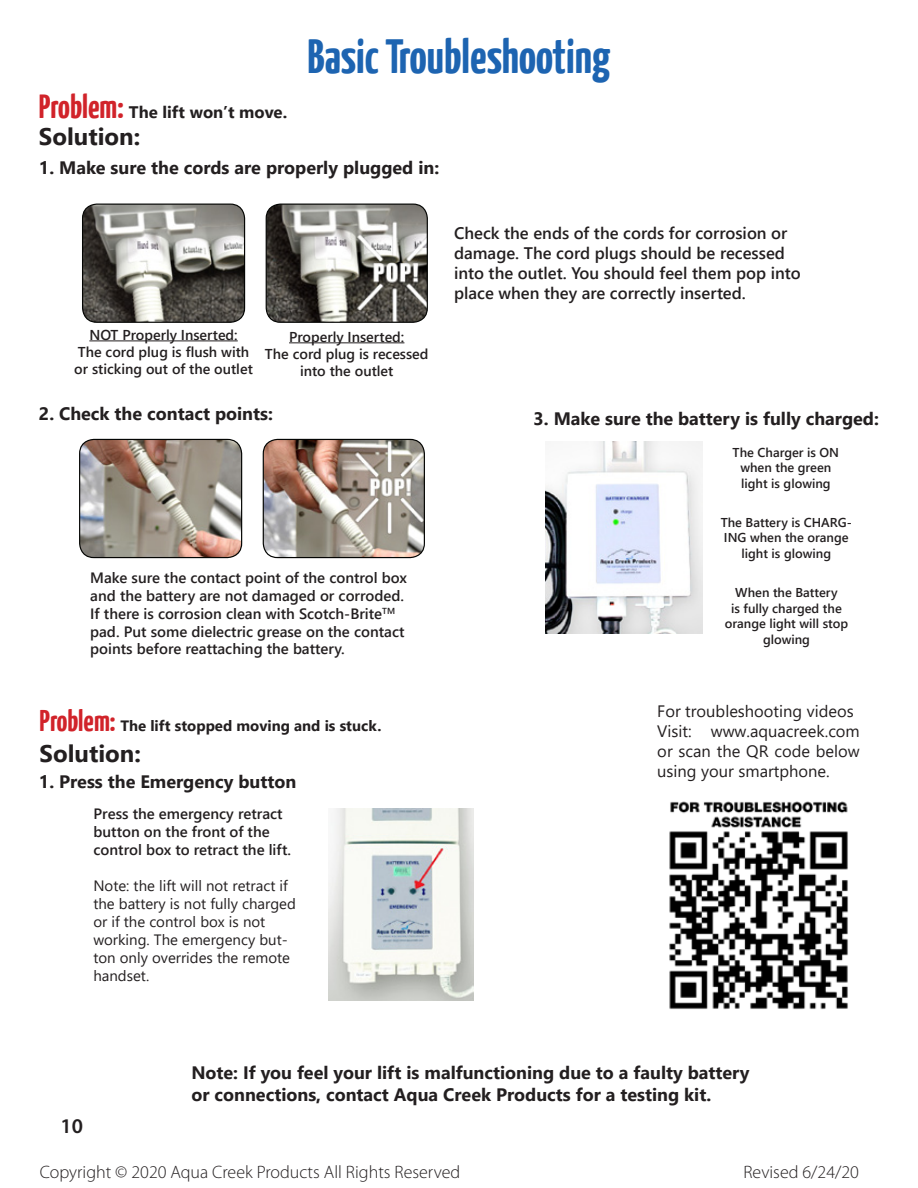
<style>
.page{position:relative;width:918px;height:1188px;background:#fff}
.page>*{position:absolute;margin:0;border:0;box-sizing:border-box;transform-origin:0 0}
.t1{font:700 48px "Yanone Kaffeesatz";color:#1d64b1}
.t2{font:700 24px "Segoe UI";color:#231f20}
.t3{font:600 21px "Myriad Pro";color:#231f20}
.t4{font:700 18px/21.6px "Segoe UI";color:#231f20}
.t5{font:300 18px "Myriad Pro";color:#231f20}
.t6{font:600 16.65px/20.1px "Segoe UI";color:#231f20}
.t7{font:700 16.65px "Segoe UI";color:#231f20}
.t8{font:16.5px/19.8px "Segoe UI";color:#231f20}
.t9{font:600 15px/18px "Segoe UI";color:#231f20}
.t10{font:15px/18px "Segoe UI";color:#231f20}
.t11{font:700 15px "Segoe UI";color:#231f20}
.t12{font:600 14.25px/17.2px "Segoe UI";color:#231f20;text-align:center}
.t13{font:600 12.9px/15.5px "Segoe UI";color:#231f20;text-align:center}
.s1{font-family:"Yanone Kaffeesatz";font-size:33.45px;color:#d1232a}
.s2{font-family:"Yanone Kaffeesatz";font-size:30px;color:#d1232a}
</style>
<div class="page">
<img style="left:83px;top:204px;width:162px;height:118px">
<div style="left:82px;top:204px;width:163px;height:119px;border:1px solid #040503;border-radius:14px"></div>
<hr style="left:89px;top:340px;width:149px;height:1px;background:#231f20">
<img style="left:266px;top:204px;width:161px;height:118px">
<div style="left:266px;top:204px;width:162px;height:119px;border:1px solid #040503;border-radius:14px"></div>
<hr style="left:289px;top:342px;width:115px;height:1px;background:#231f20">
<img style="left:80px;top:439px;width:162px;height:119px">
<div style="left:79px;top:439px;width:163px;height:119px;border:1px solid #040503;border-radius:14px"></div>
<img style="left:263px;top:439px;width:161px;height:119px">
<div style="left:263px;top:439px;width:162px;height:119px;border:1px solid #040503;border-radius:14px"></div>
<img style="left:669px;top:801px;width:180px;height:209px">
<img style="left:545px;top:442px;width:157px;height:192px">
<img style="left:329px;top:808px;width:144px;height:192px">
<p class="t7" style="left:39px;top:96px;width:250px"><span class="s1">Problem:</span> The lift won’t move.</p>
<h2 class="t2" style="left:39px;top:113px;width:103px">Solution:</h2>
<h1 class="t1" style="left:308px;top:27px;width:304px">Basic Troubleshooting</h1>
<p class="t4" style="left:39px;top:155px;width:402px">1. Make sure the cords are properly plugged in:</p>
<p class="t12" style="left:74px;top:325px;width:180px">NOT Properly Inserted:<br>The cord plug is flush with or sticking out of the outlet</p>
<p class="t12" style="left:265px;top:327px;width:165px">Properly Inserted:<br>The cord plug is recessed into the outlet</p>
<p class="t4" style="left:39px;top:402px;width:235px">2. Check the contact points:</p>
<p class="t9" style="left:90px;top:567px;width:318px">Make sure the contact point of the control box and the battery are not damaged or corroded.<br>If there is corrosion clean with Scotch-Brite<sup>TM </sup>pad. Put some dielectric grease on the contact points before reattaching the battery.</p>
<p class="t11" style="left:40px;top:711px;width:343px"><span class="s2">Problem:</span> The lift stopped moving and is stuck.</p>
<h2 class="t2" style="left:40px;top:730px;width:103px">Solution:</h2>
<p class="t4" style="left:39px;top:770px;width:259px">1. Press the Emergency button</p>
<p class="t9" style="left:94px;top:804px;width:199px">Press the emergency retract button on the front of the control box to retract the lift.</p>
<p class="t10" style="left:93px;top:875px;width:204px">Note: the lift will not retract if the battery is not fully charged or if the control box is not working. The emergency but&shy;ton only overrides the remote handset.</p>
<p class="t6" style="left:454px;top:222px;width:348px">Check the ends of the cords for corrosion or damage. The cord plugs should be recessed into the outlet. You should feel them pop into place when they are correctly inserted.</p>
<p class="t4" style="left:534px;top:407px;width:347px">3. Make sure the battery is fully charged:</p>
<p class="t13" style="left:733px;top:443px;width:108px">The Charger is ON when the green light is glowing</p>
<p class="t13" style="left:721px;top:514px;width:133px">The Battery is CHARG-<br>ING when the orange light is glowing</p>
<p class="t13" style="left:725px;top:584px;width:125px">When the Battery<br>is fully charged the orange light will stop glowing</p>
<p class="t8" style="left:657px;top:700px;width:204px">For troubleshooting videos<br>Visit: www.aquacreek.com or scan the QR code below using your smartphone.</p>
<h3 class="t3" style="left:60px;top:1113px;width:24px">10</h3>
<p class="t4" style="left:191px;top:1060px;width:560px">Note: If you feel your lift is malfunctioning due to a faulty battery or connections, contact Aqua Creek Products for a testing kit.</p>
<p class="t5" style="left:40px;top:1162px;width:422px">Copyright © 2020 Aqua Creek Products All Rights Reserved</p>
<p class="t5" style="left:743px;top:1162px;width:117px">Revised 6/24/20</p>
</div>
